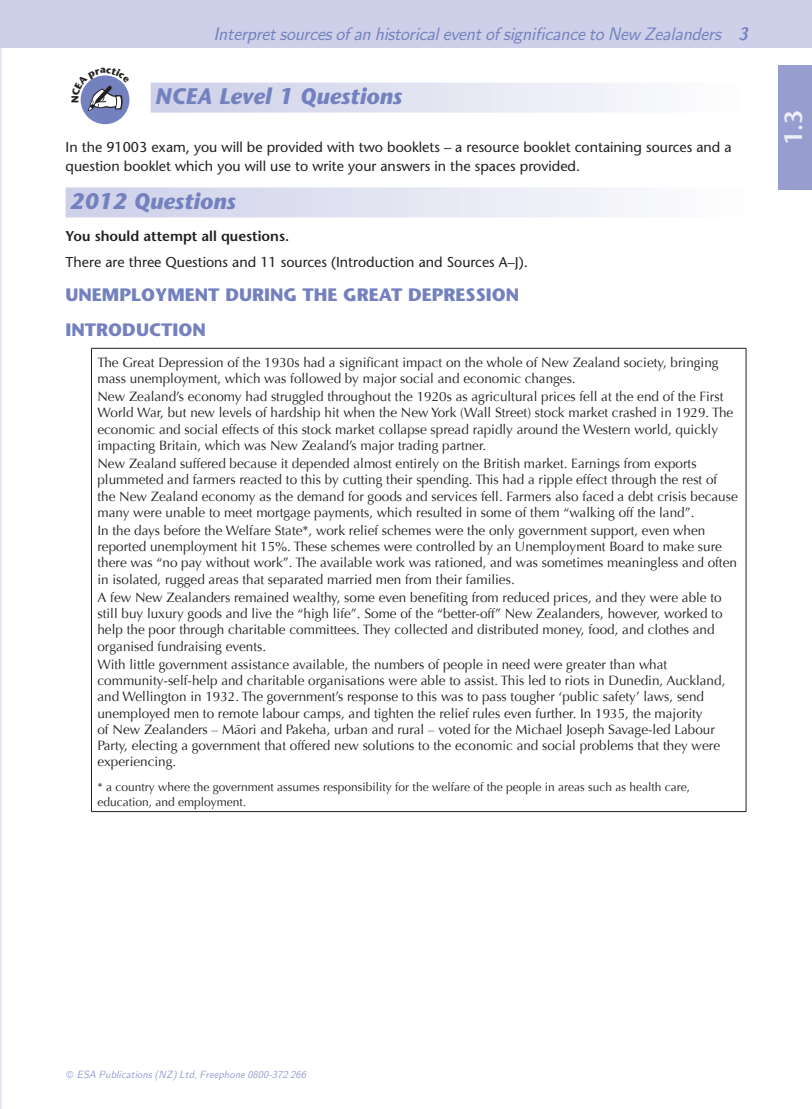
<style>
.page{position:relative;width:812px;height:1109px;background:#fff}
.page>*{position:absolute;margin:0;border:0;box-sizing:border-box;transform-origin:0 0}
.t1{font:600 24.75px "Stone Sans";color:#edeef7}
.t2{font:italic 700 22.5px "Stone Sans";color:#7481bf}
.t3{font:italic 18px "Nova";letter-spacing:-.02em;color:#7481bf}
.t4{font:700 18px/34.3px "Stone Sans";color:#7481bf}
.t5{font:14.25px/19.5px "Stone Sans";color:#231f20}
.t6{font:13.5px/16.2px "Optima";color:#231f20}
.t7{font:12px/14.4px "Optima";color:#231f20}
.t8{font:italic 10.5px "Nova";color:#979ecf}
.s1{font-weight:700}
.s2{font-weight:600}
</style>
<div class="page">
<hr style="left:0;top:0;width:2px;height:1109px;background:#e5e7f3">
<div style="left:66px;top:187px;width:680px;height:30px;background:linear-gradient(to right,#cccfe8,#fdfefe)"></div>
<div style="left:81px;top:75px;width:48px;height:49px;background:#7481bf;border-radius:50%"></div>
<div style="left:151px;top:83px;width:590px;height:30px;background:linear-gradient(to right,#cccfe8,#fdfefe)"></div>
<hr style="left:91px;top:348px;width:655px;height:1px;background:#231f20">
<hr style="left:91px;top:349px;width:1px;height:462px;background:#231f20">
<hr style="left:745px;top:349px;width:1px;height:462px;background:#231f20">
<hr style="left:91px;top:811px;width:655px;height:1px;background:#231f20">
<div style="left:2px;top:0;width:809px;height:48px;background:#cdd0e8"></div>
<hr style="left:0;top:0;width:2px;height:48px;background:#cdd0e8">
<div style="left:778px;top:65px;width:33px;height:125px;background:#979ecf"></div>
<svg style="left:80px;top:75px;width:50px;height:36px"></svg>
<p class="t3" style="left:213px;top:23px;width:535px">Interpret sources of an historical event of significance to New Zealanders <span class="s1">3</span></p>
<p class="t2" style="left:155px;top:82px;width:248px">NCEA Level 1 Questions</p>
<p class="t5" style="left:66px;top:137px;width:667px">In the 91003 exam, you will be provided with two booklets – a resource booklet containing sources and a question booklet which you will use to write your answers in the spaces provided.</p>
<p class="t2" style="left:70px;top:187px;width:167px">2012 Questions</p>
<p class="t5" style="left:66px;top:223px;width:463px;line-height:26px"><span class="s2">You should attempt all questions.<br></span>There are three Questions and 11 sources (Introduction and Sources A–J).</p>
<p class="t4" style="left:66px;top:277px;width:455px">UNEMPLOYMENT DURING THE GREAT DEPRESSION<br>INTRODUCTION</p>
<p class="t6" style="left:97px;top:354px;width:622px">The Great Depression of the 1930s had a significant impact on the whole of New Zealand society, bringing mass unemployment, which was followed by major social and economic changes.</p>
<p class="t6" style="left:97px;top:389px;width:637px">New Zealand’s economy had struggled throughout the 1920s as agricultural prices fell at the end of the First World War, but new levels of hardship hit when the New York (Wall Street) stock market crashed in 1929. The economic and social effects of this stock market collapse spread rapidly around the Western world, quickly impacting Britain, which was New Zealand’s major trading partner.</p>
<p class="t6" style="left:97px;top:456px;width:641px">New Zealand suffered because it depended almost entirely on the British market. Earnings from exports plummeted and farmers reacted to this by cutting their spending. This had a ripple effect through the rest of the New Zealand economy as the demand for goods and services fell. Farmers also faced a debt crisis because many were unable to meet mortgage payments, which resulted in some of them “walking off the land”.</p>
<p class="t6" style="left:97px;top:523px;width:641px">In the days before the Welfare State*, work relief schemes were the only government support, even when reported unemployment hit 15%. These schemes were controlled by an Unemployment Board to make sure there was “no pay without work”. The available work was rationed, and was sometimes meaningless and often in isolated, rugged areas that separated married men from their families.</p>
<p class="t6" style="left:97px;top:589px;width:626px">A few New Zealanders remained wealthy, some even benefiting from reduced prices, and they were able to still buy luxury goods and live the “high life”. Some of the “better-off” New Zealanders, however, worked to help the poor through charitable committees. They collected and distributed money, food, and clothes and organised fundraising events.</p>
<p class="t6" style="left:97px;top:656px;width:629px">With little government assistance available, the numbers of people in need were greater than what community-self-help and charitable organisations were able to assist. This led to riots in Dunedin, Auckland, and Wellington in 1932. The government’s response to this was to pass tougher ‘public safety’ laws, send unemployed men to remote labour camps, and tighten the relief rules even further. In 1935, the majority<br>of New Zealanders – Māori and Pakeha, urban and rural – voted for the Michael Joseph Savage-led Labour Party, electing a government that offered new solutions to the economic and social problems that they were experiencing.</p>
<p class="t7" style="left:97px;top:780px;width:594px">* a country where the government assumes responsibility for the welfare of the people in areas such as health care, education, and employment.</p>
<p class="t1" style="left:778px;top:145px;width:37px;rotate:-90deg">1.3</p>
<p class="t8" style="left:77px;top:1068px;width:231px">ESA Publications (NZ) Ltd, Freephone 0800-372 266</p>
</div>
